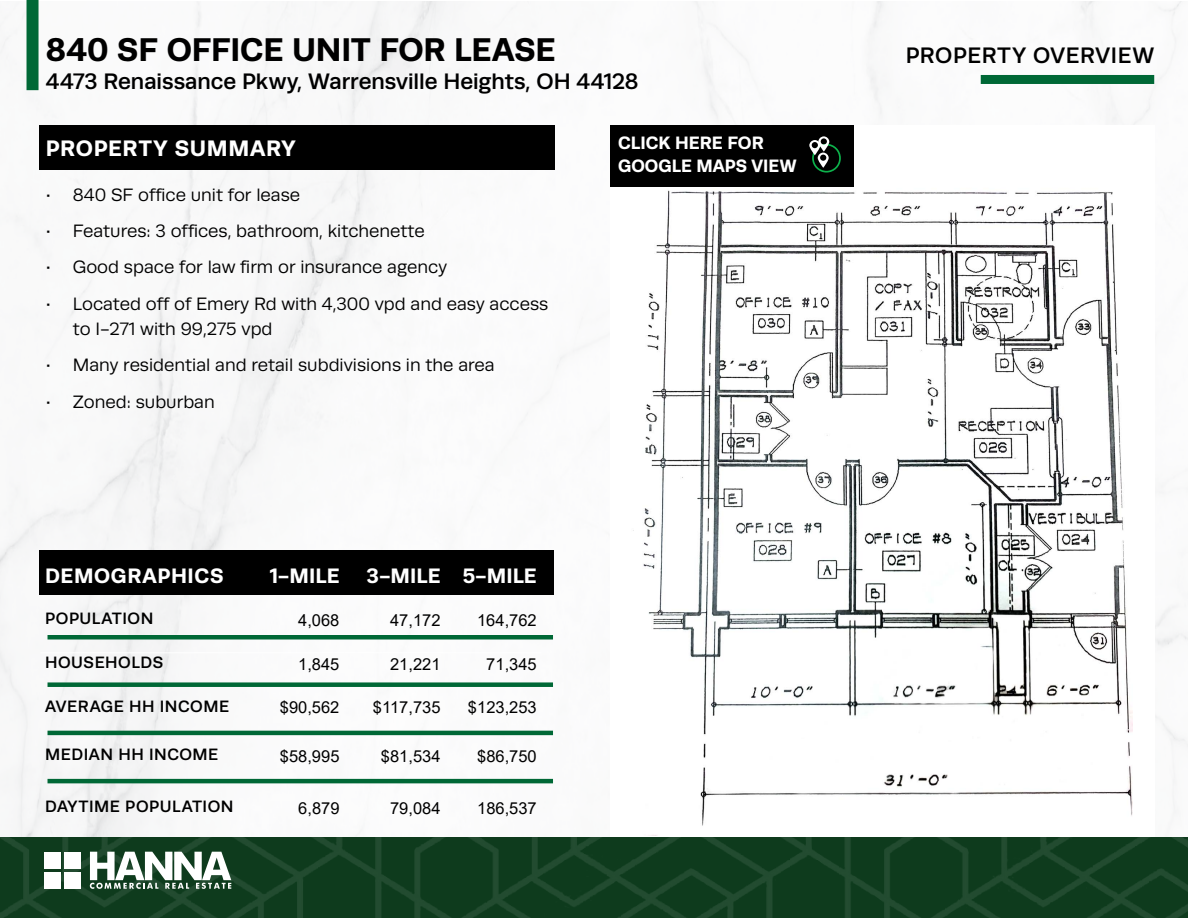
<style>
.page{position:relative;width:1188px;height:918px;background:#fff}
.page>*{position:absolute;margin:0;border:0;box-sizing:border-box;transform-origin:0 0}
.t1{font:700 33px "Runda";letter-spacing:-.005em;color:#000}
.t2{font:500 22.5px "Runda";color:#000}
.t3{font:500 22.5px "Runda";letter-spacing:.03em;color:#000}
.t4{font:700 22.5px "Runda";letter-spacing:.03em;color:#fff}
.t5{font:700 21px "Runda";letter-spacing:.025em;color:#fff}
.t6{font:700 21px "Runda";color:#fff}
.t7{font:18px/25.5px "Runda";color:#000}
.t8{font:700 18px/22.8px "Runda";color:#fff}
.t9{font:16.5px "Arial";color:#000}
.t10{font:500 16.5px "Runda";letter-spacing:.03em;color:#000}
</style>
<div class="page">
<img style="left:0;top:2px;width:749px;height:835px">
<div style="left:610px;top:125px;width:544px;height:712px;background:#fff"></div>
<img style="left:633px;top:160px;width:500px;height:666px">
<div style="left:27px;top:0;width:12px;height:90px;background:#006836"></div>
<img style="left:0;top:837px;width:1188px;height:81px">
<svg style="left:90px;top:852px;width:141px;height:37px"></svg>
<div style="left:45px;top:852px;width:16px;height:16px;background:#fff"></div>
<div style="left:65px;top:852px;width:16px;height:16px;background:#fff"></div>
<div style="left:45px;top:872px;width:16px;height:17px;background:#fff"></div>
<div style="left:65px;top:872px;width:16px;height:17px;background:#fff"></div>
<div style="left:39px;top:551px;width:514px;height:44px;background:#000"></div>
<div style="left:39px;top:125px;width:516px;height:44px;background:#000"></div>
<div style="left:610px;top:125px;width:243px;height:62px;background:#000"></div>
<div style="left:812px;top:144px;width:29px;height:29px;border:2px solid #0db14b;border-radius:50%"></div>
<svg style="left:809px;top:136px;width:20px;height:32px"></svg>
<div style="left:48px;top:635px;width:505px;height:5px;background:#006836"></div>
<div style="left:48px;top:682px;width:505px;height:5px;background:#006836"></div>
<hr style="left:48px;top:731px;width:505px;height:4px;background:#006836">
<hr style="left:48px;top:779px;width:505px;height:4px;background:#006836">
<div style="left:981px;top:75px;width:173px;height:9px;background:#006836"></div>
<hr style="left:40px;top:652px;width:202px;height:1px;background:#fff">
<hr style="left:242px;top:652px;width:102px;height:1px;background:#fff">
<hr style="left:344px;top:652px;width:101px;height:1px;background:#fff">
<hr style="left:445px;top:652px;width:96px;height:1px;background:#fff">
<h1 class="t1" style="left:46px;top:30px;width:511px">840 SF OFFICE UNIT FOR LEASE</h1>
<p class="t2" style="left:46px;top:68px;width:594px">4473 Renaissance Pkwy, Warrensville Heights, OH 44128</p>
<p class="t4" style="left:46px;top:134px;width:251px">PROPERTY SUMMARY</p>
<p class="t7" style="left:46px;top:182px;width:256px">• 840 SF office unit for lease</p>
<p class="t7" style="left:46px;top:218px;width:380px">• Features: 3 offices, bathroom, kitchenette</p>
<p class="t7" style="left:46px;top:254px;width:403px">• Good space for law firm or insurance agency</p>
<p class="t7" style="left:73px;top:291px;width:477px;text-indent:-27px">• Located off of Emery Rd with 4,300 vpd and easy access to I-271 with 99,275 vpd</p>
<p class="t7" style="left:46px;top:353px;width:450px">• Many residential and retail subdivisions in the area</p>
<p class="t7" style="left:46px;top:389px;width:170px">• Zoned: suburban</p>
<p class="t5" style="left:45px;top:563px;width:180px">DEMOGRAPHICS</p>
<p class="t5" style="left:270px;top:563px;width:71px">1-MILE</p>
<p class="t6" style="left:367px;top:563px;width:172px">3-MILE 5-MILE</p>
<p class="t10" style="left:45px;top:608px;width:110px">POPULATION</p>
<p class="t9" style="left:298px;top:608px;width:43px">4,068</p>
<p class="t9" style="left:390px;top:608px;width:52px">47,172</p>
<p class="t9" style="left:477px;top:608px;width:61px">164,762</p>
<p class="t10" style="left:45px;top:652px;width:120px">HOUSEHOLDS</p>
<p class="t9" style="left:298px;top:652px;width:43px">1,845</p>
<p class="t9" style="left:390px;top:652px;width:52px">21,221</p>
<p class="t9" style="left:486px;top:652px;width:52px">71,345</p>
<p class="t10" style="left:45px;top:696px;width:185px">AVERAGE HH INCOME</p>
<p class="t9" style="left:280px;top:696px;width:61px">$90,562</p>
<p class="t9" style="left:373px;top:696px;width:69px">$117,735</p>
<p class="t9" style="left:468px;top:696px;width:70px">$123,253</p>
<p class="t10" style="left:45px;top:745px;width:175px">MEDIAN HH INCOME</p>
<p class="t9" style="left:280px;top:745px;width:61px">$58,995</p>
<p class="t9" style="left:381px;top:745px;width:61px">$81,534</p>
<p class="t9" style="left:477px;top:745px;width:61px">$86,750</p>
<p class="t10" style="left:45px;top:797px;width:190px">DAYTIME POPULATION</p>
<p class="t9" style="left:298px;top:797px;width:43px">6,879</p>
<p class="t9" style="left:390px;top:797px;width:52px">79,084</p>
<p class="t9" style="left:477px;top:797px;width:61px">186,537</p>
<p class="t8" style="left:618px;top:131px;width:180px">CLICK HERE FOR<br>GOOGLE MAPS VIEW</p>
<p class="t3" style="left:906px;top:43px;width:250px">PROPERTY OVERVIEW</p>
</div>
